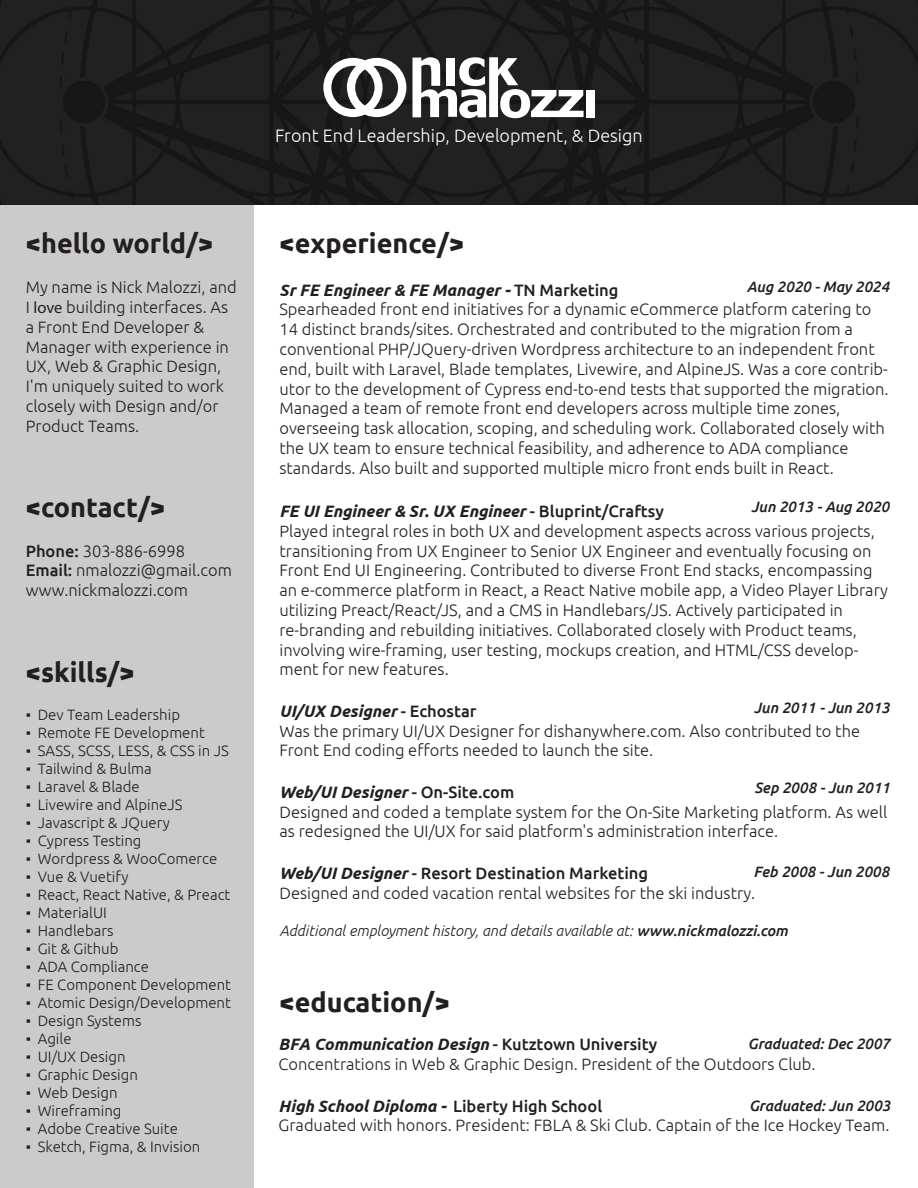
<style>
.page{position:relative;width:918px;height:1188px;background:#fff}
.page>*{position:absolute;margin:0;border:0;box-sizing:border-box;transform-origin:0 0}
.t1{font:700 27px "Ubuntu";color:#231f20}
.t2{font:300 18px "Ubuntu";color:#fff}
.t3{font:300 16.5px/19.8px "Ubuntu";color:#231f20}
.t4{font:300 15px "Ubuntu";color:#231f20}
.t5{font:italic 500 15px "Ubuntu";color:#231f20}
.t6{font:italic 300 15px "Ubuntu";color:#231f20}
.s1{font-family:"Myriad Pro";font-weight:400}
.s2{font-weight:500}
.s3{font-family:"Times New Roman";font-weight:400}
.s4{font-weight:700;font-style:italic}
</style>
<div class="page">
<div style="left:0;top:200px;width:253px;height:988px;background:#cbcbcb"></div>
<img style="left:0;top:0;width:918px;height:205px">
<svg style="left:323px;top:58px;width:83px;height:59px"></svg>
<div style="left:586px;top:90px;width:9px;height:27px;background:#fff"></div>
<svg style="left:412px;top:57px;width:172px;height:61px"></svg>
<h1 class="t1" style="left:26px;top:227px;width:189px">&lt;hello world/&gt;</h1>
<p class="t3" style="left:26px;top:277px;width:213px">My name is Nick Malozzi, and<br>I <span class="s1">love</span> building interfaces. As a Front End Developer &amp;<br>Manager with experience in<br>UX, Web &amp; Graphic Design,<br>I'm uniquely suited to work closely with Design and/or<br>Product Teams.</p>
<h1 class="t1" style="left:26px;top:491px;width:141px">&lt;contact/&gt;</h1>
<p class="t3" style="left:26px;top:540px;width:208px"><span class="s2">Phone:</span> 303-886-6998<br><span class="s2">Email:</span> nmalozzi@gmail.com www.nickmalozzi.com</p>
<h1 class="t1" style="left:26px;top:656px;width:110px">&lt;skills/&gt;</h1>
<p class="t4" style="left:26px;top:706px;width:156px"><span class="s3">▪</span> Dev Team Leadership</p>
<p class="t4" style="left:26px;top:724px;width:181px"><span class="s3">▪</span> Remote FE Development</p>
<p class="t4" style="left:26px;top:742px;width:205px"><span class="s3">▪</span> SASS, SCSS, LESS, &amp; CSS in JS</p>
<p class="t4" style="left:26px;top:760px;width:128px"><span class="s3">▪</span> Tailwind &amp; Bulma</p>
<p class="t4" style="left:26px;top:778px;width:116px"><span class="s3">▪</span> Laravel &amp; Blade</p>
<p class="t4" style="left:26px;top:796px;width:158px"><span class="s3">▪</span> Livewire and AlpineJS</p>
<p class="t4" style="left:26px;top:814px;width:146px"><span class="s3">▪</span> Javascript &amp; JQuery</p>
<p class="t4" style="left:26px;top:832px;width:117px"><span class="s3">▪</span> Cypress Testing</p>
<p class="t4" style="left:26px;top:850px;width:193px"><span class="s3">▪</span> Wordpress &amp; WooComerce</p>
<p class="t4" style="left:26px;top:868px;width:104px"><span class="s3">▪</span> Vue &amp; Vuetify</p>
<p class="t4" style="left:26px;top:886px;width:206px"><span class="s3">▪</span> React, React Native, &amp; Preact</p>
<p class="t4" style="left:26px;top:904px;width:83px"><span class="s3">▪</span> MaterialUI</p>
<p class="t4" style="left:26px;top:922px;width:89px"><span class="s3">▪</span> Handlebars</p>
<p class="t4" style="left:26px;top:940px;width:94px"><span class="s3">▪</span> Git &amp; Github</p>
<p class="t4" style="left:26px;top:958px;width:125px"><span class="s3">▪</span> ADA Compliance</p>
<p class="t4" style="left:26px;top:976px;width:207px"><span class="s3">▪</span> FE Component Development</p>
<p class="t4" style="left:26px;top:994px;width:207px"><span class="s3">▪</span> Atomic Design/Development</p>
<p class="t4" style="left:26px;top:1012px;width:117px"><span class="s3">▪</span> Design Systems</p>
<p class="t4" style="left:26px;top:1030px;width:47px"><span class="s3">▪</span> Agile</p>
<p class="t4" style="left:26px;top:1048px;width:101px"><span class="s3">▪</span> UI/UX Design</p>
<p class="t4" style="left:26px;top:1066px;width:114px"><span class="s3">▪</span> Graphic Design</p>
<p class="t4" style="left:26px;top:1084px;width:93px"><span class="s3">▪</span> Web Design</p>
<p class="t4" style="left:26px;top:1102px;width:97px"><span class="s3">▪</span> Wireframing</p>
<p class="t4" style="left:26px;top:1120px;width:154px"><span class="s3">▪</span> Adobe Creative Suite</p>
<p class="t4" style="left:26px;top:1138px;width:176px"><span class="s3">▪</span> Sketch, Figma, &amp; Invision</p>
<p class="t2" style="left:275px;top:125px;width:369px">Front End Leadership, Development, &amp; Design</p>
<h1 class="t1" style="left:279px;top:227px;width:186px">&lt;experience/&gt;</h1>
<p class="t5" style="left:747px;top:277px;width:144px">Aug 2020 - May 2024</p>
<p class="t3" style="left:279px;top:279px;width:611px"><span class="s4">Sr FE Engineer &amp; FE Manager -</span> <span class="s2">TN Marketing<br></span>Spearheaded front end initiatives for a dynamic eCommerce platform catering to 14 distinct brands/sites. Orchestrated and contributed to the migration from a conventional PHP/JQuery-driven Wordpress architecture to an independent front end, built with Laravel, Blade templates, Livewire, and AlpineJS. Was a core contrib&shy;utor to the development of Cypress end-to-end tests that supported the migration.<br>Managed a team of remote front end developers across multiple time zones, overseeing task allocation, scoping, and scheduling work. Collaborated closely with the UX team to ensure technical feasibility, and adherence to ADA compliance standards. Also built and supported multiple micro front ends built in React.</p>
<p class="t3" style="left:279px;top:501px;width:610px"><span class="s4">FE UI Engineer &amp; Sr. UX Engineer</span> <span class="s2">- Bluprint/Craftsy<br></span>Played integral roles in both UX and development aspects across various projects, transitioning from UX Engineer to Senior UX Engineer and eventually focusing on Front End UI Engineering. Contributed to diverse Front End stacks, encompassing an e-commerce platform in React, a React Native mobile app, a Video Player Library utilizing Preact/React/JS, and a CMS in Handlebars/JS. Actively participated in re-branding and rebuilding initiatives. Collaborated closely with Product teams, involving wire-framing, user testing, mockups creation, and HTML/CSS develop&shy;ment for new features.</p>
<p class="t3" style="left:279px;top:701px;width:582px"><span class="s4">UI/UX Designer</span> <span class="s2">- Echostar<br></span>Was the primary UI/UX Designer for dishanywhere.com. Also contributed to the<br>Front End coding efforts needed to launch the site.</p>
<p class="t3" style="left:279px;top:782px;width:609px"><span class="s4">Web/UI Designer</span> <span class="s2">- On-Site.com<br></span>Designed and coded a template system for the On-Site Marketing platform. As well as redesigned the UI/UX for said platform's administration interface.</p>
<p class="t3" style="left:279px;top:863px;width:477px"><span class="s4">Web/UI Designer</span> <span class="s2">- Resort Destination Marketing<br></span>Designed and coded vacation rental websites for the ski industry.</p>
<p class="t6" style="left:279px;top:922px;width:510px">Additional employment history, and details available at: <span class="s2">www.nickmalozzi.com</span></p>
<p class="t5" style="left:751px;top:497px;width:140px">Jun 2013 - Aug 2020</p>
<p class="t5" style="left:754px;top:698px;width:137px">Jun 2011 - Jun 2013</p>
<p class="t5" style="left:754px;top:778px;width:137px">Sep 2008 - Jun 2011</p>
<p class="t5" style="left:754px;top:862px;width:137px">Feb 2008 - Jun 2008</p>
<h1 class="t1" style="left:279px;top:986px;width:172px">&lt;education/&gt;</h1>
<p class="t5" style="left:748px;top:1034px;width:144px">Graduated: Dec 2007</p>
<p class="t3" style="left:279px;top:1034px;width:539px"><span class="s4">BFA Communication Design</span> <span class="s2">- Kutztown University<br></span>Concentrations in Web &amp; Graphic Design. President of the Outdoors Club.</p>
<p class="t3" style="left:279px;top:1095px;width:612px"><span class="s4">High School Diploma -</span> <span class="s2">Liberty High School<br></span>Graduated with honors. President: FBLA &amp; Ski Club. Captain of the Ice Hockey Team.</p>
<p class="t5" style="left:749px;top:1096px;width:143px">Graduated: Jun 2003</p>
</div>
